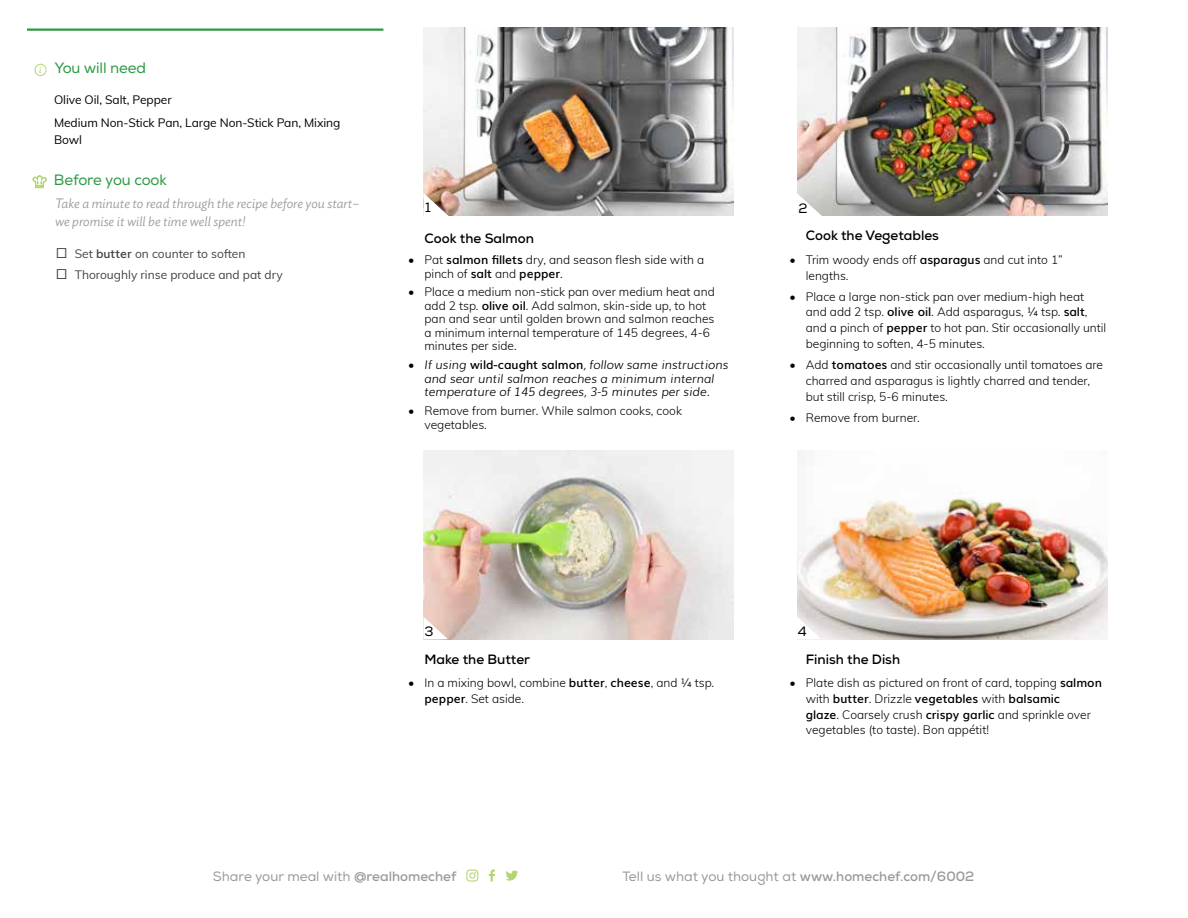
<style>
.page{position:relative;width:1188px;height:918px;background:#fff}
.page>*{position:absolute;margin:0;border:0;box-sizing:border-box;transform-origin:0 0}
.t1{font:15px "Nexa";letter-spacing:-.01em;color:#2c9942}
.t2{font:italic 300 13.5px/18px "Ideal Sans";color:#9a9a9a}
.t3{font:13.5px "Nexa";color:#9a9a9a}
.t4{font:700 13.5px "Nexa";color:#000}
.t5{font:13.5px "Nexa";color:#000}
.t6{font:300 12px/15.8px "Muli";color:#000}
.t7{font:italic 300 12px/13.5px "Muli";color:#000;text-align:center}
.t8{font:12px/23.2px "Muli";letter-spacing:-.005em;color:#000}
.t9{font:12px/21px "Muli";color:#414241}
.t10{font:italic 9.3px "Ideal Sans";color:#b4d672}
.s1{font-weight:600}
.s2{font-style:normal}
.s3{font-weight:600;font-style:normal}
.s4{font-weight:700}
</style>
<div class="page">
<img style="left:423px;top:450px;width:311px;height:189px">
<img style="left:797px;top:450px;width:311px;height:189px">
<img style="left:423px;top:27px;width:311px;height:189px">
<img style="left:797px;top:27px;width:311px;height:189px">
<svg style="left:423px;top:193px;width:26px;height:23px"></svg>
<svg style="left:797px;top:193px;width:25px;height:23px"></svg>
<svg style="left:423px;top:617px;width:25px;height:22px"></svg>
<svg style="left:797px;top:617px;width:24px;height:22px"></svg>
<hr style="left:27px;top:28px;width:356px;height:3px;background:#2c9942">
<div style="left:35px;top:64px;width:11px;height:12px;border:1px solid #b4d672;border-radius:50%"></div>
<svg style="left:33px;top:176px;width:14px;height:12px"></svg>
<svg style="left:489px;top:870px;width:6px;height:12px"></svg>
<svg style="left:466px;top:870px;width:12px;height:12px"></svg>
<svg style="left:505px;top:871px;width:13px;height:10px"></svg>
<p class="t10" style="left:39px;top:63px;width:4px">i</p>
<p class="t1" style="left:55px;top:59px;width:93px">You will need</p>
<p class="t8" style="left:54px;top:87px;width:288px">Olive Oil, Salt, Pepper<br>Medium Non-Stick Pan, Large Non-Stick Pan, Mixing</p>
<p class="t8" style="left:54px;top:127px;width:30px">Bowl</p>
<p class="t1" style="left:54px;top:171px;width:114px">Before you cook</p>
<p class="t2" style="left:55px;top:193px;width:306px">Take a minute to read through the recipe before you start– we promise it will be time well spent!</p>
<p class="t9" style="left:75px;top:243px;width:210px">Set <span class="s1">butter</span> on counter to soften<br>Thoroughly rinse produce and pat dry</p>
<p class="t5" style="left:425px;top:200px;width:7px">1</p>
<p class="t4" style="left:425px;top:230px;width:111px">Cook the Salmon</p>
<p class="t6" style="left:425px;top:252px;width:281px;line-height:13.5px;text-indent:-16px">• Pat <span class="s1">salmon fillets</span> dry, and season flesh side with a pinch of <span class="s1">salt</span> and <span class="s1">pepper</span>.</p>
<p class="t6" style="left:425px;top:285px;width:292px;line-height:13.5px;text-indent:-16px">• Place a medium non-stick pan over medium heat and add 2 tsp. <span class="s1">olive oil</span>. Add salmon, skin-side up, to hot pan and sear until golden brown and salmon reaches a minimum internal temperature of 145 degrees, 4-6 minutes per side.</p>
<p class="t7" style="left:408px;top:357px;width:322px"><span class="s2">•</span> If using <span class="s3">wild-caught salmon</span>, follow same instructions and sear until salmon reaches a minimum internal temperature of 145 degrees, 3-5 minutes per side.</p>
<p class="t6" style="left:425px;top:404px;width:259px;line-height:13.5px;text-indent:-16px">• Remove from burner. While salmon cooks, cook vegetables.</p>
<p class="t5" style="left:798px;top:200px;width:11px">2</p>
<p class="t4" style="left:806px;top:227px;width:135px">Cook the Vegetables</p>
<p class="t6" style="left:806px;top:251px;width:259px;text-indent:-16px">• Trim woody ends off <span class="s1">asparagus</span> and cut into 1” lengths.</p>
<p class="t6" style="left:806px;top:288px;width:302px;text-indent:-16px">• Place a large non-stick pan over medium-high heat and add 2 tsp. <span class="s1">olive oil</span>. Add asparagus, ¼ tsp. <span class="s1">salt</span>, and a pinch of <span class="s1">pepper</span> to hot pan. Stir occasionally until beginning to soften, 4-5 minutes.</p>
<p class="t6" style="left:806px;top:356px;width:299px;text-indent:-16px">• Add <span class="s1">tomatoes</span> and stir occasionally until tomatoes are charred and asparagus is lightly charred and tender, but still crisp, 5-6 minutes.</p>
<p class="t6" style="left:790px;top:409px;width:132px">• Remove from burner.</p>
<p class="t5" style="left:424px;top:623px;width:11px">3</p>
<p class="t5" style="left:798px;top:623px;width:10px">4</p>
<p class="t4" style="left:425px;top:651px;width:107px">Make the Butter</p>
<p class="t6" style="left:425px;top:674px;width:291px;text-indent:-16px">• In a mixing bowl, combine <span class="s1">butter</span>, <span class="s1">cheese</span>, and ¼ tsp. <span class="s1">pepper</span>. Set aside.</p>
<p class="t4" style="left:806px;top:650px;width:96px">Finish the Dish</p>
<p class="t6" style="left:806px;top:674px;width:298px;text-indent:-16px">• Plate dish as pictured on front of card, topping <span class="s1">salmon </span>with <span class="s1">butter</span>. Drizzle <span class="s1">vegetables</span> with <span class="s1">balsamic<br>glaze</span>. Coarsely crush <span class="s1">crispy garlic</span> and sprinkle over vegetables (to taste). Bon appétit!</p>
<p class="t3" style="left:213px;top:868px;width:245px">Share your meal with <span class="s4">@realhomechef</span></p>
<p class="t3" style="left:622px;top:868px;width:353px">Tell us what you thought at <span class="s4">www.homechef.com/6002</span></p>
</div>
